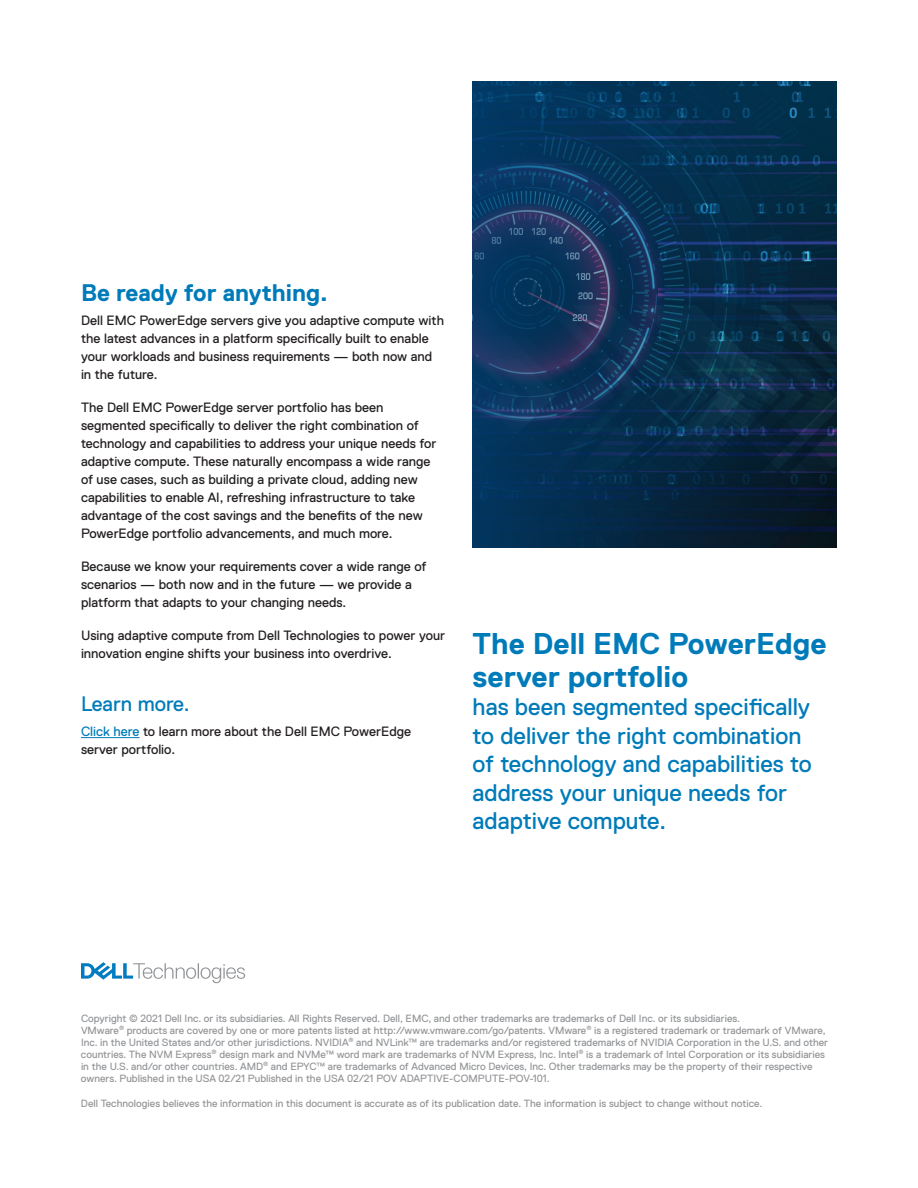
<style>
.page{position:relative;width:918px;height:1188px;background:#fff}
.page>*{position:absolute;margin:0;border:0;box-sizing:border-box;transform-origin:0 0}
.t1{font:700 30px/33px "Dell Replica";color:#007bb9}
.t2{font:24px/28.5px "Dell Replica";color:#007bb9}
.t3{font:700 24px "Dell Replica";color:#007bb9}
.t4{font:21px "Dell Replica";color:#007bb9}
.t5{font:13.5px/18px "Dell Replica";color:#231f20}
.t6{font:10.5px/12px "Dell Replica";color:#939598}
.s1{color:#007bb9}
</style>
<div class="page">
<svg style="left:472px;top:81px;width:365px;height:466px;background:#093051"></svg>
<svg style="left:81px;top:962px;width:164px;height:21px"></svg>
<hr style="left:81px;top:737px;width:59px;height:1px;background:#007bb9">
<h2 class="t3" style="left:81px;top:279px;width:248px">Be ready for anything.</h2>
<p class="t5" style="left:81px;top:312px;width:365px">Dell EMC PowerEdge servers give you adaptive compute with the latest advances in a platform specifically built to enable your workloads and business requirements — both now and in the future.</p>
<p class="t5" style="left:81px;top:399px;width:357px">The Dell EMC PowerEdge server portfolio has been segmented specifically to deliver the right combination of technology and capabilities to address your unique needs for adaptive compute. These naturally encompass a wide range of use cases, such as building a private cloud, adding new capabilities to enable AI, refreshing infrastructure to take advantage of the cost savings and the benefits of the new PowerEdge portfolio advancements, and much more.</p>
<p class="t5" style="left:81px;top:558px;width:347px">Because we know your requirements cover a wide range of scenarios — both now and in the future — we provide a platform that adapts to your changing needs.</p>
<p class="t5" style="left:81px;top:627px;width:366px">Using adaptive compute from Dell Technologies to power your innovation engine shifts your business into overdrive.</p>
<h3 class="t4" style="left:81px;top:692px;width:110px">Learn more.</h3>
<p class="t5" style="left:81px;top:722px;width:332px"><span class="s1">Click here</span> to learn more about the Dell EMC PowerEdge server portfolio.</p>
<h1 class="t1" style="left:472px;top:627px;width:356px">The Dell EMC PowerEdge server portfolio</h1>
<h2 class="t2" style="left:473px;top:693px;width:341px">has been segmented specifically to deliver the right combination of technology and capabilities to address your unique needs for adaptive compute.</h2>
<p class="t6" style="left:81px;top:1012px;width:749px">Copyright © 2021 Dell Inc. or its subsidiaries. All Rights Reserved. Dell, EMC, and other trademarks are trademarks of Dell Inc. or its subsidiaries.<br>VMware<sup>®</sup> products are covered by one or more patents listed at http://www.vmware.com/go/patents. VMware<sup>®</sup> is a registered trademark or trademark of VMware, Inc. in the United States and/or other jurisdictions. NVIDIA<sup>®</sup> and NVLink™ are trademarks and/or registered trademarks of NVIDIA Corporation in the U.S. and other countries. The NVM Express<sup>®</sup> design mark and NVMe™ word mark are trademarks of NVM Express, Inc. Intel<sup>®</sup> is a trademark of Intel Corporation or its subsidiaries in the U.S. and/or other countries. AMD<sup>®</sup> and EPYC™ are trademarks of Advanced Micro Devices, Inc. Other trademarks may be the property of their respective owners. Published in the USA 02/21 Published in the USA 02/21 POV ADAPTIVE-COMPUTE-POV-101.</p>
<p class="t6" style="left:81px;top:1097px;width:683px">Dell Technologies believes the information in this document is accurate as of its publication date. The information is subject to change without notice.</p>
</div>
